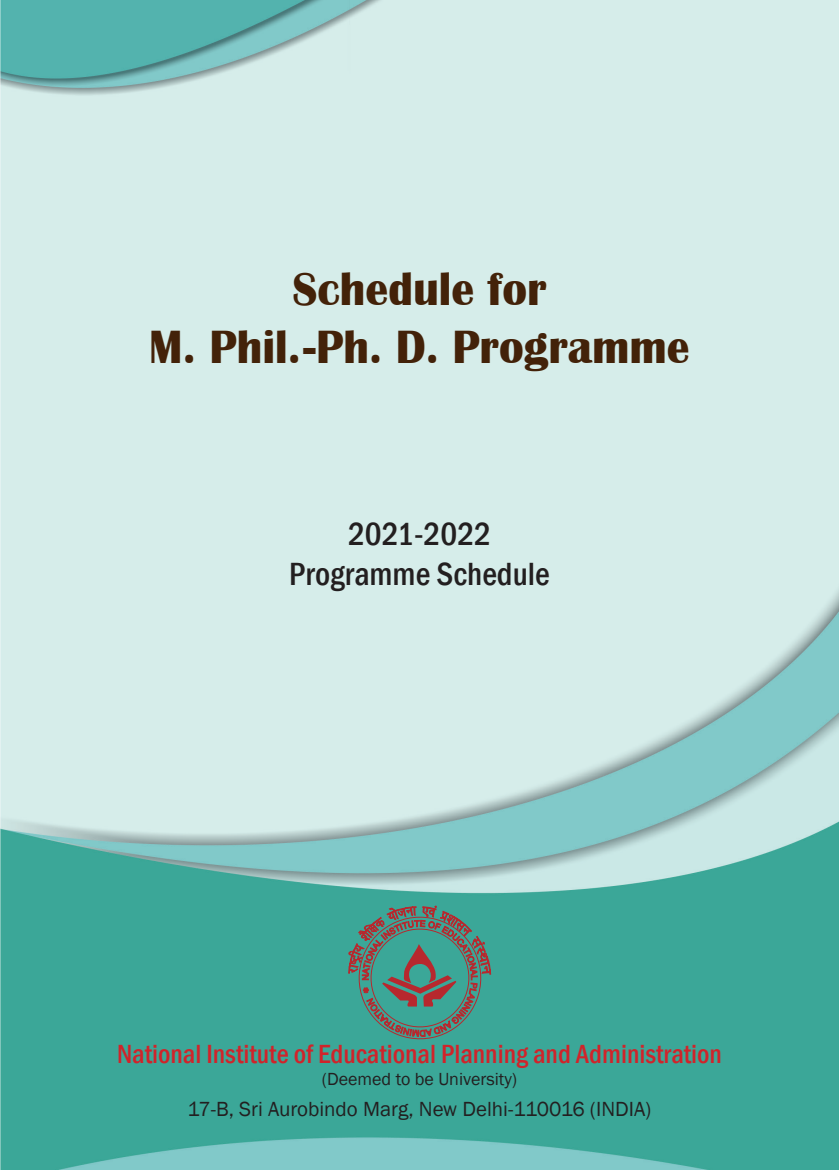
<style>
.page{position:relative;width:839px;height:1170px;background:#fff}
.page>*{position:absolute;margin:0;border:0;box-sizing:border-box;transform-origin:0 0}
.t1{font:700 48px "Britannic";color:#432209;scale:.95 1}
.t2{font:500 condensed 33px "Franklin Gothic";color:#231f20}
.t3{font:500 condensed 27px "Franklin Gothic";color:#d1232a}
.t4{font:21px "Franklin Gothic";color:#231f20}
.t5{font:18px "Franklin Gothic";color:#231f20}
.s1{font-family:"Arial"}
</style>
<div class="page">
<img style="left:0;top:0;width:838px;height:1169px">
<svg style="left:348px;top:905px;width:142px;height:137px;background:#58887e"></svg>
<p class="t1" style="left:292px;top:262px;width:269px">Schedule for</p>
<p class="t1" style="left:149px;top:320px;width:570px">M. Phil.<span class="s1">-</span>Ph. D. Programme</p>
<p class="t2" style="left:348px;top:512px;width:144px">2021-2022</p>
<p class="t2" style="left:289px;top:552px;width:262px">Programme Schedule</p>
<p class="t3" style="left:117px;top:1036px;width:606px">National Institute of Educational Planning and Administration</p>
<p class="t5" style="left:322px;top:1067px;width:197px">(Deemed to be University)</p>
<p class="t4" style="left:187px;top:1096px;width:465px">17-B, Sri Aurobindo Marg, New Delhi-110016 (INDIA)</p>
</div>
